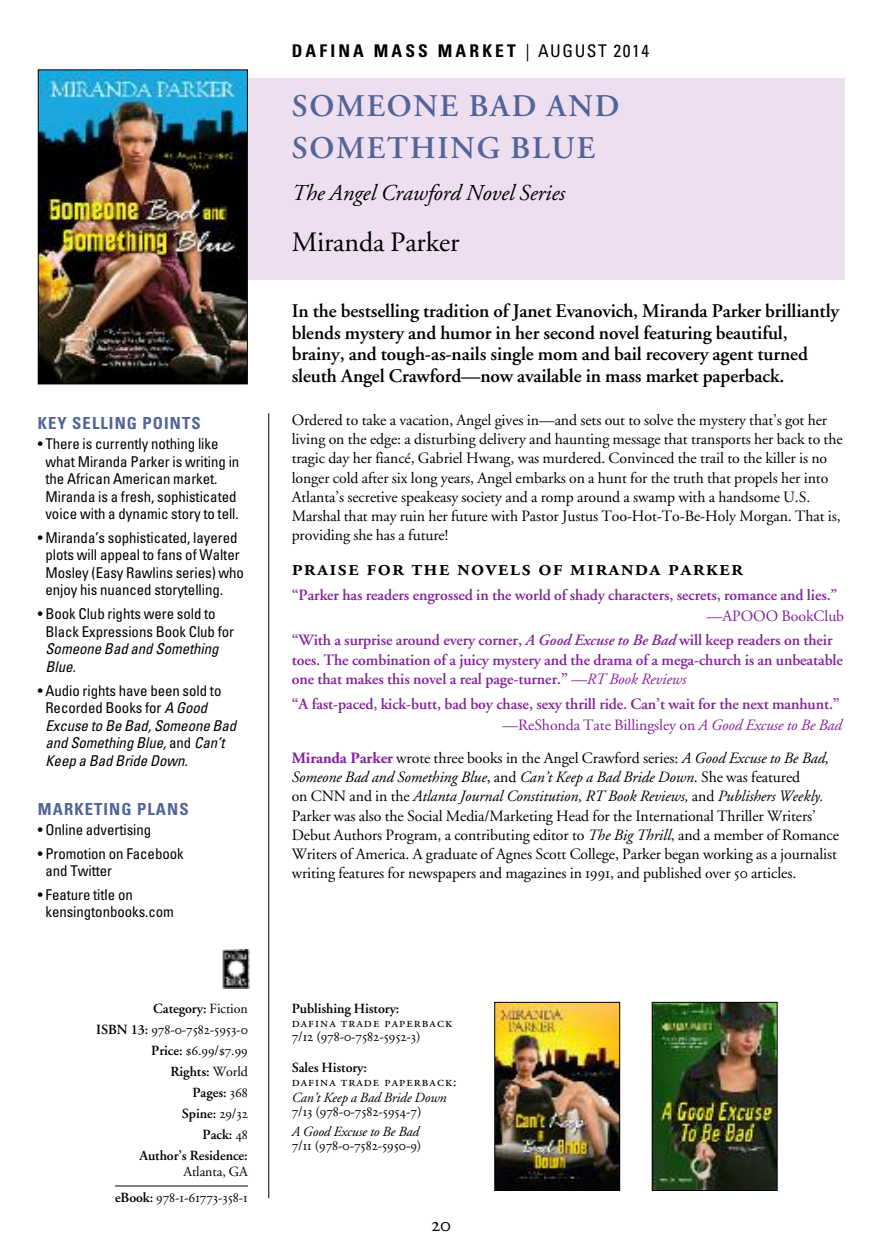
<style>
.page{position:relative;width:882px;height:1260px;background:#fff}
.page>*{position:absolute;margin:0;border:0;box-sizing:border-box;transform-origin:0 0}
.t1{font:600 31.5px/42px "Adobe Garamond";letter-spacing:.055em;color:#536498}
.t2{font:28px "Adobe Garamond";letter-spacing:-.005em;color:#000}
.t3{font:22.75px "Adobe Garamond Semibold SC";letter-spacing:.055em;color:#000}
.t4{font:italic 22.75px "Adobe Garamond";letter-spacing:-.005em;color:#000}
.t5{font:21px "Adobe Garamond Regular SC";color:#000}
.t6{font:600 19.25px/21.9px "Adobe Garamond";letter-spacing:-.005em;color:#000}
.t7{font:700 condensed 17.5px "Univers";letter-spacing:.18em;color:#000}
.t8{font:700 condensed 16.62px "Univers";letter-spacing:.065em;color:#536498}
.t9{font:15.75px/19.2px "Adobe Garamond";letter-spacing:-.005em;color:#000}
.t10{font:600 15.75px/24.5px "Adobe Garamond";letter-spacing:-.005em;color:#842299}
.t11{font:condensed 14.88px/17.5px "Univers";letter-spacing:-.005em;color:#000}
.t12{font:italic condensed 14.88px/17.5px "Univers";letter-spacing:-.005em;color:#000}
.t13{font:14px/21px "Adobe Garamond Regular SC";letter-spacing:-.005em;color:#000;text-align:right}
.t14{font:600 14px/21px "Adobe Garamond";letter-spacing:-.005em;color:#000;text-align:right}
.t15{font:14px/14px "Adobe Garamond Regular SC";letter-spacing:.075em;color:#000}
.t16{font:italic 14px "Adobe Garamond";letter-spacing:-.005em;color:#000}
.t17{font:14px "Adobe Garamond";letter-spacing:-.005em;color:#000}
.s1{font-style:normal}
.s2{font-weight:400}
.s3{font-family:"Adobe Garamond";font-weight:600}
.s4{font-family:"Adobe Garamond Regular SC";font-weight:400}
.s5{font-style:italic}
.s6{font-weight:400;font-style:italic}
.s7{font-weight:700;color:#842299}
.s8{font-family:"Adobe Garamond Regular SC"}
</style>
<div class="page">
<div style="left:226px;top:78px;width:618px;height:202px;background:#eddef0"></div>
<hr style="left:268px;top:413px;width:1px;height:785px;background:#000">
<hr style="left:115px;top:1186px;width:133px;height:1px;background:#000">
<img style="left:40px;top:71px;width:206px;height:311px">
<div style="left:38px;top:69px;width:210px;height:315px;border:1px solid #000"></div>
<img style="left:496px;top:1004px;width:122px;height:185px">
<div style="left:494px;top:1002px;width:126px;height:189px;border:1px solid #000"></div>
<img style="left:654px;top:1004px;width:122px;height:185px">
<div style="left:652px;top:1002px;width:126px;height:189px;border:1px solid #000"></div>
<img style="left:222px;top:949px;width:27px;height:40px">
<p class="t8" style="left:38px;top:417px;width:164px">KEY SELLING POINTS</p>
<p class="t11" style="left:45px;top:436px;width:195px;text-indent:-8px">• There is currently nothing like what Miranda Parker is writing in the African American market.<br>Miranda is a fresh, sophisticated voice with a dynamic story to tell.</p>
<p class="t11" style="left:45px;top:530px;width:200px;text-indent:-8px">• Miranda’s sophisticated, layered plots will appeal to fans of Walter Mosley (Easy Rawlins series) who enjoy his nuanced storytelling.</p>
<p class="t11" style="left:45px;top:606px;width:190px;text-indent:-8px">• Book Club rights were sold to<br>Black Expressions Book Club for</p>
<p class="t12" style="left:45px;top:641px;width:175px">Someone Bad and Something<br>Blue.</p>
<p class="t12" style="left:45px;top:683px;width:192px;text-indent:-8px"><span class="s1">• Audio rights have been sold to<br>Recorded Books for</span> A Good<br>Excuse to Be Bad, Someone Bad and Something Blue, <span class="s1">and</span> Can’t<br>Keep a Bad Bride Down.</p>
<p class="t8" style="left:38px;top:803px;width:152px">MARKETING PLANS</p>
<p class="t11" style="left:38px;top:822px;width:115px">• Online advertising</p>
<p class="t11" style="left:45px;top:846px;width:140px;text-indent:-8px">• Promotion on Facebook and Twitter</p>
<p class="t11" style="left:45px;top:887px;width:130px;text-indent:-8px">• Feature title on kensingtonbooks.com</p>
<p class="t14" style="left:153px;top:999px;width:96px">Category: <span class="s2">Fiction</span></p>
<p class="t13" style="left:96px;top:1020px;width:153px"><span class="s3">ISBN 13:</span> 978-0-7582-5953-0<br><span class="s3">Price:</span> $6.99/$7.99</p>
<p class="t14" style="left:139px;top:1062px;width:110px">Rights: <span class="s2">World<br></span>Pages: <span class="s4">368<br></span>Spine: <span class="s4">29/32<br></span>Pack: <span class="s4">48<br></span>Author’s Residence:</p>
<p class="t17" style="left:183px;top:1166px;width:66px">Atlanta, GA</p>
<p class="t13" style="left:115px;top:1189px;width:134px"><span class="s3">eBook:</span> 978-1-61773-358-1</p>
<p class="t7" style="left:292px;top:44px;width:359px">DAFINA MASS MARKET <span class="s2">| AUGUST 2014</span></p>
<h1 class="t1" style="left:292px;top:88px;width:329px">SOMEONE BAD AND<br>SOMETHING BLUE</h1>
<h3 class="t4" style="left:292px;top:184px;width:275px">The Angel Crawford Novel Series</h3>
<h2 class="t2" style="left:292px;top:230px;width:169px">Miranda Parker</h2>
<p class="t6" style="left:292px;top:301px;width:549px">In the bestselling tradition of Janet Evanovich, Miranda Parker brilliantly blends mystery and humor in her second novel featuring beautiful, brainy, and tough-as-nails single mom and bail recovery agent turned sleuth Angel Crawford—now available in mass market paperback.</p>
<p class="t9" style="left:292px;top:412px;width:552px">Ordered to take a vacation, Angel gives in—and sets out to solve the mystery that’s got her living on the edge: a disturbing delivery and haunting message that transports her back to the tragic day her fiancé, Gabriel Hwang, was murdered. Convinced the trail to the killer is no longer cold after six long years, Angel embarks on a hunt for the truth that propels her into Atlanta’s secretive speakeasy society and a romp around a swamp with a handsome U.S.<br>Marshal that may ruin her future with Pastor Justus Too-Hot-To-Be-Holy Morgan. That is, providing she has a future!</p>
<h3 class="t3" style="left:292px;top:559px;width:453px">praise for the novels of miranda parker</h3>
<p class="t10" style="left:292px;top:584px;width:547px">“Parker has readers engrossed in the world of shady characters, secrets, romance and lies.”</p>
<p class="t10" style="left:292px;top:605px;width:554px;text-indent:415px"><span class="s2">—APOOO BookClub </span>“With a surprise around every corner, <span class="s5">A Good Excuse to Be Bad</span> will keep readers on their</p>
<p class="t10" style="left:292px;top:651px;width:553px;line-height:19.2px">toes. The combination of a juicy mystery and the drama of a mega-church is an unbeatable one that makes this novel a real page-turner.” <span class="s6">—RT Book Reviews</span></p>
<p class="t10" style="left:292px;top:694px;width:552px;line-height:21px;text-align:right">“A fast-paced, kick-butt, bad boy chase, sexy thrill ride. Can’t wait for the next manhunt.” <span class="s2">—ReShonda Tate Billingsley on</span> <span class="s6">A Good Excuse to Be Bad</span></p>
<p class="t9" style="left:292px;top:750px;width:549px"><span class="s7">Miranda Parker</span> wrote three books in the Angel Crawford series: <span class="s5">A Good Excuse to Be Bad, Someone Bad and Something Blue</span>, and <span class="s5">Can’t Keep a Bad Bride Down</span>. She was featured<br>on CNN and in the <span class="s5">Atlanta Journal Constitution, RT Book Reviews,</span> and <span class="s5">Publishers Weekly.<br></span>Parker was also the Social Media/Marketing Head for the International Thriller Writers’ Debut Authors Program, a contributing editor to <span class="s5">The Big Thrill</span>, and a member of Romance Writers of America. A graduate of Agnes Scott College, Parker began working as a journalist writing features for newspapers and magazines in <span class="s8">1991</span>, and published over <span class="s8">50</span> articles.</p>
<p class="t14" style="left:292px;top:999px;width:109px">Publishing History:</p>
<p class="t15" style="left:292px;top:1017px;width:162px">dafina trade paperback<br>7/12 (978-0-7582-5952-3)</p>
<p class="t14" style="left:292px;top:1059px;width:77px">Sales History:</p>
<p class="t15" style="left:292px;top:1076px;width:167px">dafina trade paperback:</p>
<p class="t16" style="left:292px;top:1092px;width:156px">Can’t Keep a Bad Bride Down</p>
<p class="t13" style="left:292px;top:1103px;width:131px">7/13 (978-0-7582-5954-7)</p>
<p class="t16" style="left:292px;top:1126px;width:129px">A Good Excuse to Be Bad</p>
<p class="t13" style="left:292px;top:1136px;width:131px">7/11 (978-0-7582-5950-9)</p>
<h3 class="t5" style="left:431px;top:1216px;width:21px">20</h3>
</div>
